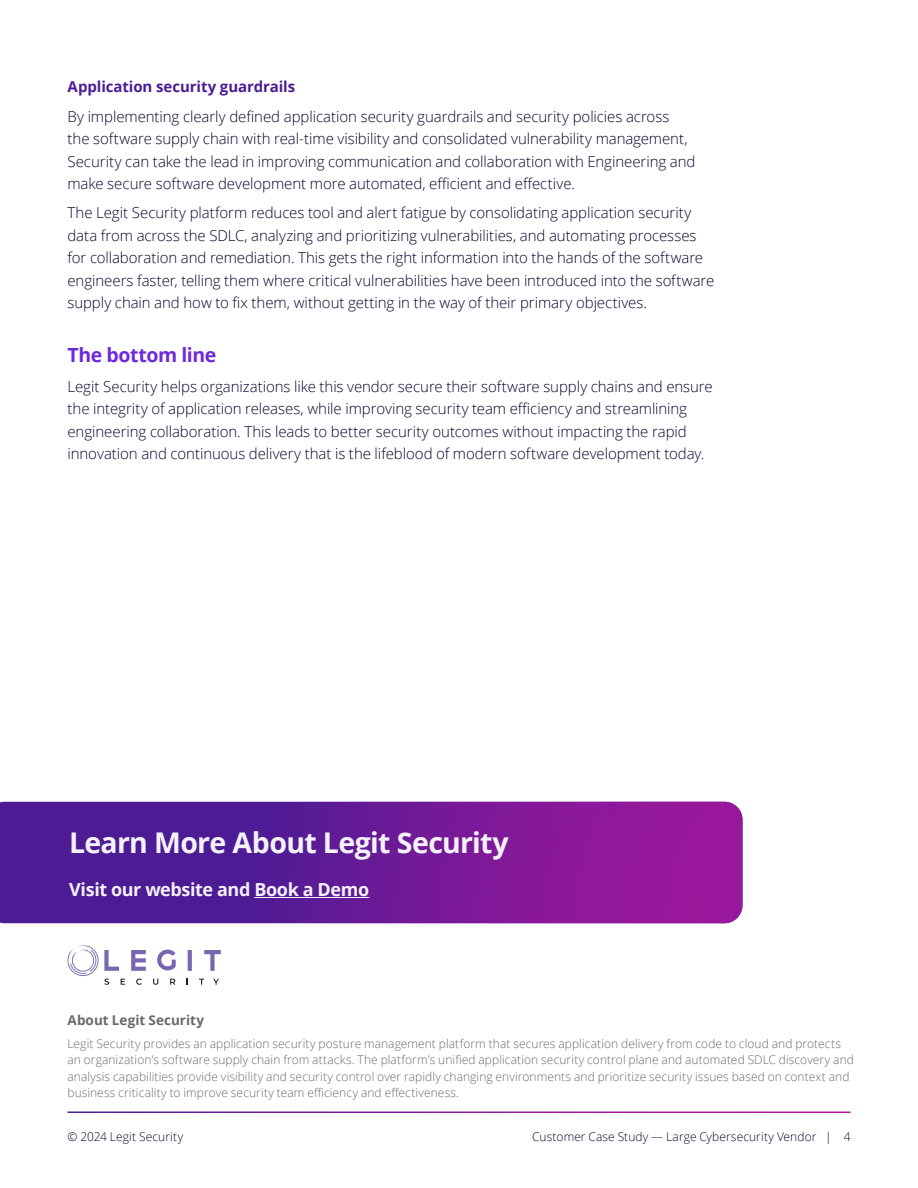
<style>
.page{position:relative;width:918px;height:1188px;background:#fff}
.page>*{position:absolute;margin:0;border:0;box-sizing:border-box;transform-origin:0 0}
.t1{font:700 28.5px "Open Sans";letter-spacing:-.025em;color:#f3f2fa}
.t2{font:700 19.5px "Open Sans";letter-spacing:-.025em;color:#6e29d9}
.t3{font:700 18px "Open Sans";letter-spacing:-.02em;color:#f3f2fa}
.t4{font:300 15px/22.5px "Open Sans";letter-spacing:-.005em;color:#0f002b}
.t5{font:700 15px "Open Sans";letter-spacing:-.005em;color:#4d1c94}
.t6{font:700 13.5px "Open Sans";letter-spacing:.005em;color:#696969}
.t7{font:300 12px/16.5px "Open Sans";letter-spacing:.005em;color:#696969}
.t8{font:300 12px "Open Sans";letter-spacing:.005em;color:#0f002b}
</style>
<div class="page">
<svg style="left:188px;top:950px;width:4px;height:21px"></svg>
<svg style="left:204px;top:950px;width:17px;height:21px"></svg>
<svg style="left:131px;top:950px;width:15px;height:21px"></svg>
<svg style="left:157px;top:949px;width:19px;height:22px"></svg>
<svg style="left:68px;top:945px;width:57px;height:40px"></svg>
<svg style="left:136px;top:979px;width:6px;height:6px"></svg>
<svg style="left:153px;top:979px;width:5px;height:6px"></svg>
<svg style="left:170px;top:979px;width:5px;height:6px"></svg>
<svg style="left:199px;top:979px;width:5px;height:6px"></svg>
<svg style="left:213px;top:979px;width:6px;height:6px"></svg>
<svg style="left:0;top:802px;width:742px;height:121px;background:#6c1a96"></svg>
<hr style="left:254px;top:897px;width:115px;height:1px;background:#f3f2fa">
<h3 class="t5" style="left:68px;top:76px;width:229px">Application security guardrails</h3>
<p class="t4" style="left:68px;top:105px;width:630px">By implementing clearly defined application security guardrails and security policies across<br>the software supply chain with real-time visibility and consolidated vulnerability management, Security can take the lead in improving communication and collaboration with Engineering and make secure software development more automated, efficient and effective.</p>
<p class="t4" style="left:68px;top:201px;width:648px">The Legit Security platform reduces tool and alert fatigue by consolidating application security data from across the SDLC, analyzing and prioritizing vulnerabilities, and automating processes for collaboration and remediation. This gets the right information into the hands of the software engineers faster, telling them where critical vulnerabilities have been introduced into the software supply chain and how to fix them, without getting in the way of their primary objectives.</p>
<h2 class="t2" style="left:68px;top:342px;width:150px">The bottom line</h2>
<p class="t4" style="left:68px;top:375px;width:647px">Legit Security helps organizations like this vendor secure their software supply chains and ensure the integrity of application releases, while improving security team efficiency and streamlining engineering collaboration. This leads to better security outcomes without impacting the rapid innovation and continuous delivery that is the lifeblood of modern software development today.</p>
<h2 class="t1" style="left:69px;top:823px;width:441px">Learn More About Legit Security</h2>
<h2 class="t3" style="left:69px;top:877px;width:302px">Visit our website and Book a Demo</h2>
<p class="t6" style="left:68px;top:1010px;width:138px">About Legit Security</p>
<p class="t7" style="left:68px;top:1035px;width:788px">Legit Security provides an application security posture management platform that secures application delivery from code to cloud and protects an organization’s software supply chain from attacks. The platform’s unified application security control plane and automated SDLC discovery and analysis capabilities provide visibility and security control over rapidly changing environments and prioritize security issues based on context and business criticality to improve security team efficiency and effectiveness.</p>
<p class="t8" style="left:68px;top:1128px;width:117px">© 2024 Legit Security</p>
<p class="t8" style="left:532px;top:1128px;width:320px">Customer Case Study — Large Cybersecurity Vendor | 4</p>
</div>
